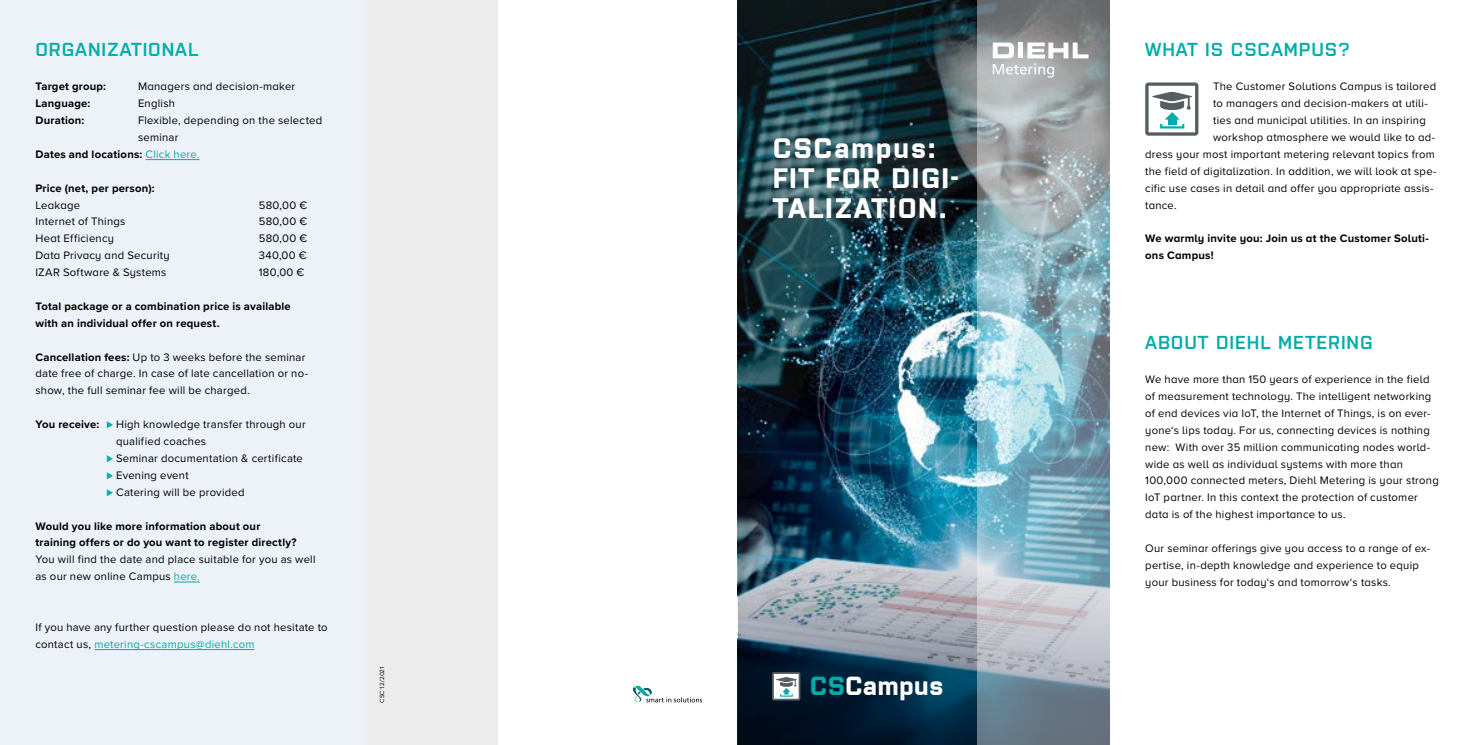
<style>
.page{position:relative;width:1475px;height:745px;background:#fff}
.page>*{position:absolute;margin:0;border:0;box-sizing:border-box;transform-origin:0 0}
.t1{font:700 28.12px/29.6px "Purista";letter-spacing:.05em;color:#fff}
.t2{font:700 26.25px "Purista";color:#fff}
.t3{font:600 18.75px "Purista";letter-spacing:.05em;color:#00aca8}
.t4{font:11.25px/16.9px "Proxima Nova A";letter-spacing:.02em;color:#000}
.t5{font:11.25px/16.9px "Proxima Nova";letter-spacing:.02em;color:#000}
.t6{font:700 11.25px/16.9px "Proxima Nova";letter-spacing:.02em;color:#000}
.t7{font:700 11.25px/16.9px "Proxima Nova A";letter-spacing:.02em;color:#000}
.t8{font:6.25px "Proxima Nova";letter-spacing:.03em;color:#000}
.s1{font-weight:400;color:#00aca8}
.s2{font-weight:700}
.s3{color:#00aca8}
</style>
<div class="page">
<img style="left:737px;top:0;width:239px;height:744px">
<img style="left:738px;top:510px;width:238px;height:234px">
<div style="left:0;top:0;width:365px;height:744px;background:#ecf2f8"></div>
<hr style="left:145px;top:159px;width:54px;height:1px;background:#00aca8">
<svg style="left:174px;top:581px;width:26px;height:1px"></svg>
<hr style="left:94px;top:648px;width:160px;height:1px;background:#00aca8">
<div style="left:756px;top:121px;width:217px;height:113px;background:#565e61;opacity:.45"></div>
<svg style="left:772px;top:671px;width:28px;height:29px"></svg>
<svg style="left:1145px;top:82px;width:53px;height:54px"></svg>
<svg style="left:976px;top:0;width:134px;height:744px"></svg>
<svg style="left:992px;top:43px;width:96px;height:34px"></svg>
<svg style="left:632px;top:685px;width:70px;height:17px"></svg>
<div style="left:365px;top:0;width:133px;height:744px;background:#ececed"></div>
<h3 class="t3" style="left:35px;top:36px;width:164px">ORGANIZATIONAL</h3>
<p class="t6" style="left:35px;top:78px;width:72px">Target group:</p>
<p class="t4" style="left:138px;top:77px;width:159px">Managers and decision-maker</p>
<p class="t6" style="left:35px;top:95px;width:56px">Language:</p>
<p class="t5" style="left:138px;top:94px;width:39px">English</p>
<p class="t6" style="left:35px;top:111px;width:50px">Duration:</p>
<p class="t5" style="left:138px;top:111px;width:186px">Flexible, depending on the selected</p>
<p class="t5" style="left:138px;top:128px;width:42px">seminar</p>
<p class="t6" style="left:35px;top:145px;width:165px">Dates and locations: <span class="s1">Click here.</span></p>
<p class="t6" style="left:35px;top:179px;width:121px">Price (net, per person):</p>
<p class="t4" style="left:35px;top:196px;width:46px">Leakage</p>
<p class="t4" style="left:259px;top:196px;width:50px">580,00 €</p>
<p class="t4" style="left:35px;top:212px;width:92px">Internet of Things</p>
<p class="t4" style="left:259px;top:212px;width:50px">580,00 €</p>
<p class="t4" style="left:35px;top:229px;width:80px">Heat Efficiency</p>
<p class="t4" style="left:259px;top:229px;width:50px">580,00 €</p>
<p class="t4" style="left:35px;top:246px;width:136px">Data Privacy and Security</p>
<p class="t4" style="left:259px;top:246px;width:49px">340,00 €</p>
<p class="t4" style="left:35px;top:263px;width:133px">IZAR Software &amp; Systems</p>
<p class="t4" style="left:259px;top:263px;width:47px">180,00 €</p>
<p class="t6" style="left:35px;top:297px;width:257px">Total package or a combination price is available with an individual offer on request.</p>
<p class="t5" style="left:35px;top:347px;width:274px"><span class="s2">Cancellation fees:</span> Up to 3 weeks before the seminar date free of charge. In case of late cancellation or no&shy;show, the full seminar fee will be charged.</p>
<p class="t5" style="left:35px;top:415px;width:272px"><span class="s2">You receive:</span> <span class="s3">⊲</span> High knowledge transfer through our</p>
<p class="t5" style="left:116px;top:432px;width:92px">qualified coaches</p>
<p class="t5" style="left:106px;top:449px;width:198px"><span class="s3">⊲</span> Seminar documentation &amp; certificate</p>
<p class="t5" style="left:106px;top:466px;width:84px"><span class="s3">⊲</span> Evening event</p>
<p class="t5" style="left:106px;top:482px;width:140px"><span class="s3">⊲</span> Catering will be provided</p>
<p class="t6" style="left:35px;top:516px;width:262px">Would you like more information about our training offers or do you want to register directly?</p>
<p class="t5" style="left:35px;top:550px;width:281px">You will find the date and place suitable for you as well as our new online Campus <span class="s3">here.</span></p>
<p class="t5" style="left:35px;top:617px;width:294px">If you have any further question please do not hesitate to contact us, <span class="s3">metering-cscampus@diehl.com</span></p>
<p class="t8" style="left:377px;top:702px;width:38px;rotate:-90deg">CSC 12/2021</p>
<h1 class="t1" style="left:772px;top:131px;width:187px">CSCampus:<br>FIT FOR DIGI-<br>TALIZATION.</h1>
<h2 class="t2" style="left:809px;top:666px;width:135px"><span class="s3">CS</span>Campus</h2>
<h3 class="t3" style="left:1144px;top:36px;width:206px">WHAT IS CSCAMPUS?</h3>
<p class="t4" style="left:1212px;top:77px;width:224px">The Customer Solutions Campus is tailored</p>
<p class="t4" style="left:1212px;top:94px;width:216px">to managers and decision-makers at utili-</p>
<p class="t4" style="left:1212px;top:111px;width:214px">ties and municipal utilities. In an inspiring</p>
<p class="t4" style="left:1212px;top:128px;width:223px">workshop atmosphere we would like to ad-</p>
<p class="t4" style="left:1144px;top:145px;width:291px">dress your most important metering relevant topics from</p>
<p class="t4" style="left:1144px;top:162px;width:293px">the field of digitalization. In addition, we will look at spe-</p>
<p class="t4" style="left:1144px;top:179px;width:290px">cific use cases in detail and offer you appropriate assis-</p>
<p class="t4" style="left:1144px;top:196px;width:33px">tance.</p>
<p class="t7" style="left:1144px;top:230px;width:285px">We warmly invite you: Join us at the Customer Soluti&shy;ons Campus!</p>
<h3 class="t3" style="left:1144px;top:329px;width:229px">ABOUT DIEHL METERING</h3>
<p class="t4" style="left:1144px;top:370px;width:295px">We have more than 150 years of experience in the field of measurement technology. The intelligent networking of end devices via IoT, the Internet of Things, is on ever&shy;yone‘s lips today. For us, connecting devices is nothing new: With over 35 million communicating nodes world&shy;wide as well as individual systems with more than 100,000 connected meters, Diehl Metering is your strong IoT partner. In this context the protection of customer data is of the highest importance to us.</p>
<p class="t4" style="left:1144px;top:539px;width:286px">Our seminar offerings give you access to a range of ex&shy;pertise, in-depth knowledge and experience to equip your business for today‘s and tomorrow‘s tasks.</p>
</div>
